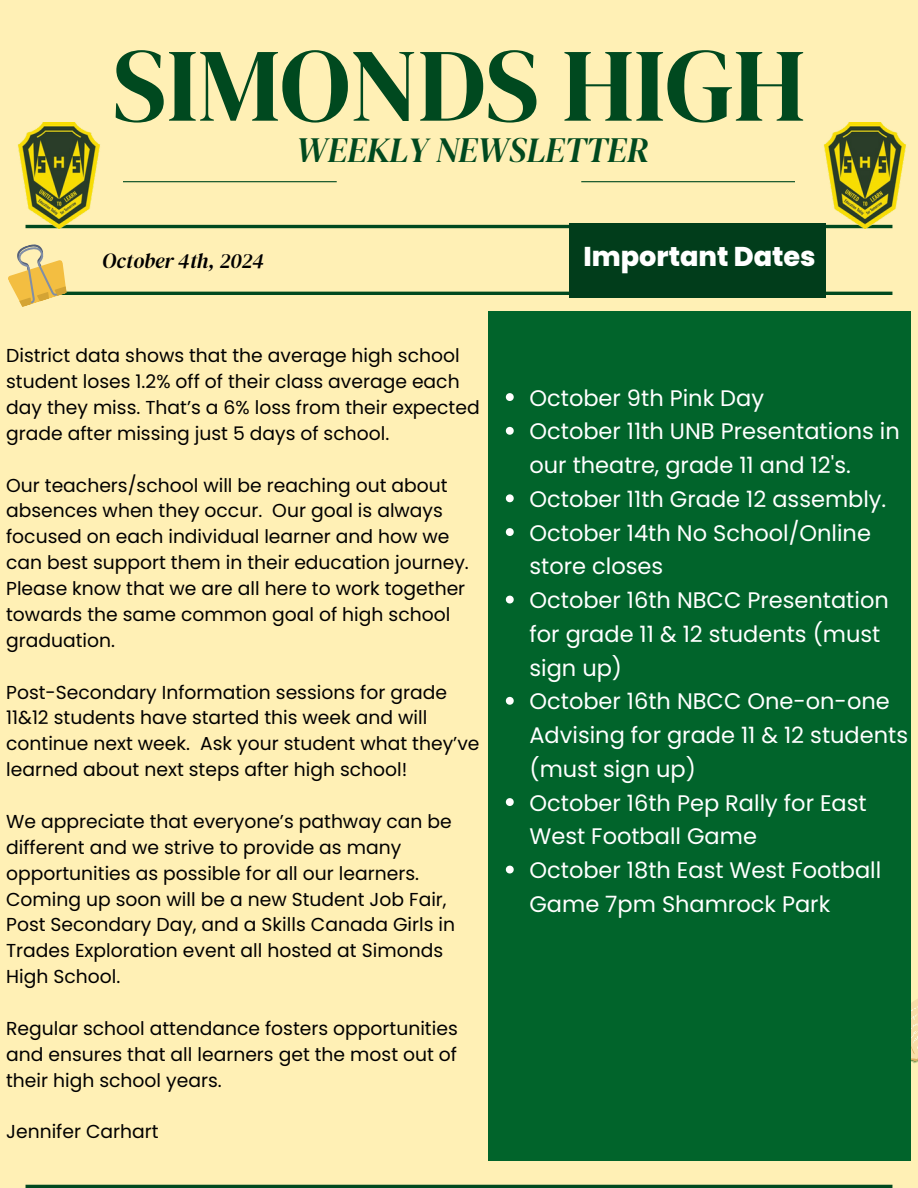
<style>
.page{position:relative;width:918px;height:1188px;background:#fff0b5}
.page>*{position:absolute;margin:0;border:0;box-sizing:border-box;transform-origin:0 0}
.t1{font:103.95px "DM Serif Display";color:#00491f}
.t2{font:italic 35.25px "DM Serif Display";color:#00491f}
.t3{font:800 27.15px "Poppins";color:#fff}
.t4{font:22.5px/33.8px "Poppins";color:#fff}
.t5{font:italic 21.15px "DM Serif Display";color:#000}
.t6{font:18.75px/25.8px "Poppins";color:#000}
</style>
<div class="page">
<hr style="left:123px;top:181px;width:214px;height:1px;background:#00491f">
<hr style="left:26px;top:225px;width:866px;height:3px;background:#00491f">
<hr style="left:26px;top:292px;width:866px;height:3px;background:#00491f">
<hr style="left:26px;top:1185px;width:866px;height:3px;background:#00491f">
<hr style="left:581px;top:181px;width:214px;height:1px;background:#00491f">
<svg style="left:911px;top:999px;width:7px;height:65px"></svg>
<svg style="left:8px;top:244px;width:64px;height:63px"></svg>
<img style="left:824px;top:123px;width:82px;height:105px">
<img style="left:18px;top:123px;width:94px;height:106px">
<div style="left:569px;top:223px;width:257px;height:74px;background:#013d1b"></div>
<div style="left:488px;top:311px;width:423px;height:849px;background:#01642b"></div>
<svg style="left:506px;top:393px;width:8px;height:8px"></svg>
<svg style="left:506px;top:427px;width:8px;height:8px"></svg>
<svg style="left:506px;top:494px;width:8px;height:8px"></svg>
<svg style="left:506px;top:528px;width:8px;height:8px"></svg>
<svg style="left:506px;top:596px;width:8px;height:8px"></svg>
<svg style="left:506px;top:697px;width:8px;height:8px"></svg>
<svg style="left:506px;top:798px;width:8px;height:8px"></svg>
<svg style="left:506px;top:866px;width:8px;height:8px"></svg>
<h1 class="t1" style="left:113px;top:13px;width:694px">SIMONDS HIGH</h1>
<p class="t2" style="left:296px;top:125px;width:355px">WEEKLY NEWSLETTER</p>
<h3 class="t5" style="left:102px;top:246px;width:163px">October 4th, 2024</h3>
<p class="t3" style="left:584px;top:238px;width:234px">Important Dates</p>
<p class="t6" style="left:6px;top:343px;width:475px">District data shows that the average high school student loses 1.2% off of their class average each day they miss. That’s a 6% loss from their expected grade after missing just 5 days of school.</p>
<p class="t6" style="left:6px;top:472px;width:464px">Our teachers/school will be reaching out about absences when they occur. Our goal is always focused on each individual learner and how we can best support them in their education journey.<br>Please know that we are all here to work together towards the same common goal of high school graduation.</p>
<p class="t6" style="left:6px;top:679px;width:475px">Post-Secondary Information sessions for grade 11&amp;12 students have started this week and will continue next week. Ask your student what they’ve learned about next steps after high school!</p>
<p class="t6" style="left:6px;top:808px;width:451px">We appreciate that everyone’s pathway can be different and we strive to provide as many opportunities as possible for all our learners.<br>Coming up soon will be a new Student Job Fair, Post Secondary Day, and a Skills Canada Girls in Trades Exploration event all hosted at Simonds High School.</p>
<p class="t6" style="left:6px;top:1015px;width:453px;text-align:justify">Regular school attendance fosters opportunities and ensures that all learners get the most out of their high school years.</p>
<p class="t6" style="left:6px;top:1119px;width:154px">Jennifer Carhart</p>
<h4 class="t4" style="left:529px;top:381px;width:236px">October 9th Pink Day</h4>
<p class="t4" style="left:529px;top:415px;width:372px">October 11th UNB Presentations in our theatre, grade 11 and 12's.</p>
<p class="t4" style="left:529px;top:482px;width:358px">October 11th Grade 12 assembly.</p>
<p class="t4" style="left:529px;top:516px;width:343px">October 14th No School/Online store closes</p>
<p class="t4" style="left:529px;top:583px;width:361px">October 16th NBCC Presentation for grade 11 &amp; 12 students (must sign up)</p>
<p class="t4" style="left:529px;top:685px;width:380px">October 16th NBCC One-on-one<br>Advising for grade 11 &amp; 12 students (must sign up)</p>
<p class="t4" style="left:529px;top:786px;width:339px">October 16th Pep Rally for East<br>West Football Game</p>
<p class="t4" style="left:529px;top:853px;width:353px">October 18th East West Football<br>Game 7pm Shamrock Park</p>
</div>
